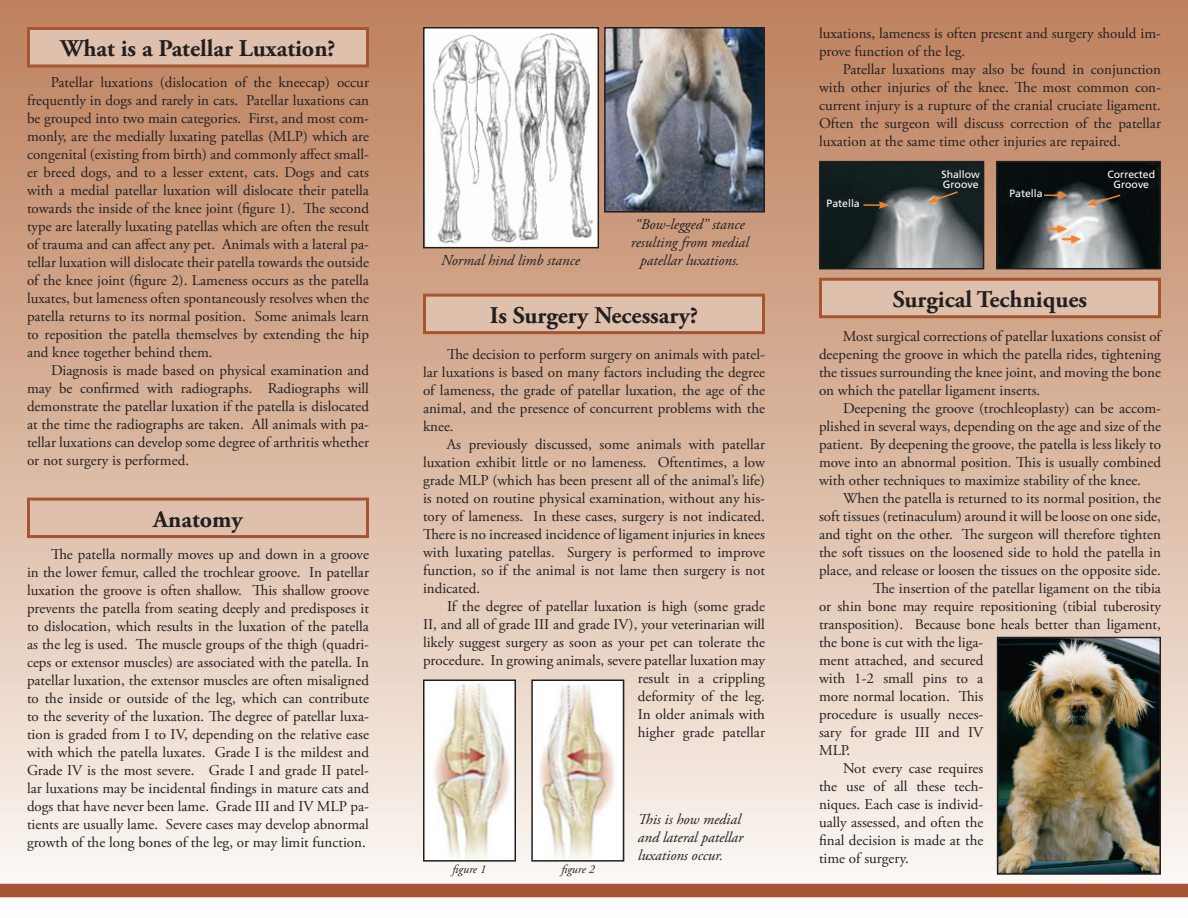
<style>
.page{position:relative;width:1188px;height:918px;background:#fff}
.page>*{position:absolute;margin:0;border:0;box-sizing:border-box;transform-origin:0 0}
.t1{font:700 24px "Adobe Garamond Pro";color:#231f20}
.t2{font:15px/18px "Adobe Garamond Pro";color:#231f20;text-align:justify}
.t3{font:italic 15px/18px "Adobe Garamond Pro";color:#231f20;text-align:center}
.t4{font:italic 12px "Adobe Garamond Pro";color:#231f20}
.t5{font:10.5px/10.5px "Frutiger";color:#fff}
</style>
<div class="page">
<div style="left:0;top:0;width:1188px;height:918px;background:linear-gradient(to bottom,#bb7d58,#fcf9f4)"></div>
<img style="left:822px;top:164px;width:159px;height:102px">
<div style="left:819px;top:161px;width:165px;height:108px;border:2px solid #231f20"></div>
<div style="left:0;top:884px;width:1188px;height:13px;background:#a75433"></div>
<div style="left:28px;top:28px;width:340px;height:38px;background:#dec0ac"></div>
<div style="left:27px;top:27px;width:342px;height:41px;border:3px solid #a75433"></div>
<img style="left:426px;top:30px;width:170px;height:215px">
<div style="left:423px;top:27px;width:176px;height:221px;border:2px solid #231f20"></div>
<div style="left:28px;top:499px;width:340px;height:38px;background:#dec0ac"></div>
<div style="left:27px;top:498px;width:342px;height:40px;border:3px solid #a75433"></div>
<div style="left:424px;top:295px;width:340px;height:38px;background:#dec0ac"></div>
<div style="left:423px;top:294px;width:342px;height:40px;border:3px solid #a75433"></div>
<div style="left:820px;top:279px;width:340px;height:38px;background:#dec0ac"></div>
<div style="left:819px;top:278px;width:342px;height:40px;border:3px solid #a75433"></div>
<img style="left:1000px;top:640px;width:158px;height:232px">
<div style="left:997px;top:637px;width:164px;height:238px;border:2px solid #231f20"></div>
<img style="left:607px;top:30px;width:155px;height:180px">
<div style="left:604px;top:27px;width:161px;height:186px;border:2px solid #231f20"></div>
<img style="left:426px;top:683px;width:87px;height:176px">
<div style="left:423px;top:680px;width:93px;height:182px;border:2px solid #231f20"></div>
<img style="left:534px;top:683px;width:87px;height:176px">
<div style="left:531px;top:680px;width:93px;height:182px;border:2px solid #231f20"></div>
<img style="left:999px;top:164px;width:159px;height:102px">
<div style="left:996px;top:161px;width:165px;height:108px;border:2px solid #231f20"></div>
<svg style="left:864px;top:201px;width:25px;height:8px"></svg>
<svg style="left:927px;top:190px;width:32px;height:13px"></svg>
<svg style="left:1044px;top:191px;width:24px;height:8px"></svg>
<svg style="left:1086px;top:193px;width:36px;height:13px"></svg>
<svg style="left:1048px;top:225px;width:33px;height:18px"></svg>
<h1 class="t1" style="left:60px;top:39px;width:277px">What is a Patellar Luxation?</h1>
<p class="t2" style="left:27px;top:75px;width:344px;text-indent:24px">Patellar luxations (dislocation of the kneecap) occur frequently in dogs and rarely in cats. Patellar luxations can be grouped into two main categories. First, and most com&shy;monly, are the medially luxating patellas (MLP) which are congenital (existing from birth) and commonly affect small&shy;er breed dogs, and to a lesser extent, cats. Dogs and cats with a medial patellar luxation will dislocate their patella towards the inside of the knee joint (figure 1). The second type are laterally luxating patellas which are often the result of trauma and can affect any pet. Animals with a lateral pa&shy;tellar luxation will dislocate their patella towards the outside of the knee joint (figure 2). Lameness occurs as the patella luxates, but lameness often spontaneously resolves when the patella returns to its normal position. Some animals learn to reposition the patella themselves by extending the hip and knee together behind them.</p>
<p class="t2" style="left:27px;top:363px;width:344px;text-indent:24px">Diagnosis is made based on physical examination and may be confirmed with radiographs. Radiographs will demonstrate the patellar luxation if the patella is dislocated at the time the radiographs are taken. All animals with pa&shy;tellar luxations can develop some degree of arthritis whether or not surgery is performed.</p>
<h1 class="t1" style="left:153px;top:509px;width:91px">Anatomy</h1>
<p class="t2" style="left:27px;top:547px;width:344px;text-indent:24px">The patella normally moves up and down in a groove in the lower femur, called the trochlear groove. In patellar luxation the groove is often shallow. This shallow groove prevents the patella from seating deeply and predisposes it to dislocation, which results in the luxation of the patella as the leg is used. The muscle groups of the thigh (quadri&shy;ceps or extensor muscles) are associated with the patella. In patellar luxation, the extensor muscles are often misaligned to the inside or outside of the leg, which can contribute to the severity of the luxation. The degree of patellar luxa&shy;tion is graded from I to IV, depending on the relative ease with which the patella luxates. Grade I is the mildest and Grade IV is the most severe. Grade I and grade II patel&shy;lar luxations may be incidental findings in mature cats and dogs that have never been lame. Grade III and IV MLP pa&shy;tients are usually lame. Severe cases may develop abnormal growth of the long bones of the leg, or may limit function.</p>
<p class="t3" style="left:441px;top:253px;width:140px">Normal hind limb stance</p>
<p class="t3" style="left:631px;top:217px;width:119px">“Bow-legged” stance resulting from medial patellar luxations.</p>
<h1 class="t1" style="left:490px;top:305px;width:210px">Is Surgery Necessary?</h1>
<p class="t2" style="left:423px;top:346px;width:344px;text-indent:24px">The decision to perform surgery on animals with patel&shy;lar luxations is based on many factors including the degree of lameness, the grade of patellar luxation, the age of the animal, and the presence of concurrent problems with the knee.</p>
<p class="t2" style="left:423px;top:436px;width:344px;text-indent:24px">As previously discussed, some animals with patellar luxation exhibit little or no lameness. Oftentimes, a low grade MLP (which has been present all of the animal’s life) is noted on routine physical examination, without any his&shy;tory of lameness. In these cases, surgery is not indicated.<br>There is no increased incidence of ligament injuries in knees with luxating patellas. Surgery is performed to improve function, so if the animal is not lame then surgery is not indicated.</p>
<p class="t2" style="left:423px;top:598px;width:344px;text-align:right">If the degree of patellar luxation is high (some grade<br>II, and all of grade III and grade IV), your veterinarian will likely suggest surgery as soon as your pet can tolerate the procedure. In growing animals, severe patellar luxation may result in a crippling<br>deformity of the leg.<br>In older animals with<br>higher grade patellar</p>
<p class="t4" style="left:452px;top:864px;width:35px">figure 1</p>
<p class="t4" style="left:561px;top:864px;width:35px">figure 2</p>
<p class="t3" style="left:638px;top:812px;width:107px;text-align:left">This is how medial and lateral patellar luxations occur.</p>
<p class="t2" style="left:819px;top:26px;width:344px">luxations, lameness is often present and surgery should im&shy;prove function of the leg.</p>
<p class="t2" style="left:819px;top:62px;width:343px;text-indent:24px">Patellar luxations may also be found in conjunction with other injuries of the knee. The most common con&shy;current injury is a rupture of the cranial cruciate ligament.<br>Often the surgeon will discuss correction of the patellar luxation at the same time other injuries are repaired.</p>
<p class="t5" style="left:827px;top:199px;width:35px">Patella</p>
<p class="t5" style="left:941px;top:170px;width:40px">Shallow<br>Groove</p>
<p class="t5" style="left:1009px;top:189px;width:35px">Patella</p>
<p class="t5" style="left:1108px;top:170px;width:49px;text-align:center">Corrected<br>Groove</p>
<h1 class="t1" style="left:893px;top:289px;width:196px">Surgical Techniques</h1>
<p class="t2" style="left:819px;top:329px;width:344px;text-indent:24px">Most surgical corrections of patellar luxations consist of deepening the groove in which the patella rides, tightening the tissues surrounding the knee joint, and moving the bone on which the patellar ligament inserts.</p>
<p class="t2" style="left:819px;top:401px;width:344px;text-indent:24px">Deepening the groove (trochleoplasty) can be accom&shy;plished in several ways, depending on the age and size of the patient. By deepening the groove, the patella is less likely to move into an abnormal position. This is usually combined with other techniques to maximize stability of the knee.</p>
<p class="t2" style="left:843px;top:491px;width:320px">When the patella is returned to its normal position, the</p>
<p class="t2" style="left:819px;top:509px;width:343px">soft tissues (retinaculum) around it will be loose on one side,</p>
<p class="t2" style="left:819px;top:527px;width:344px">and tight on the other. The surgeon will therefore tighten</p>
<p class="t2" style="left:819px;top:545px;width:344px">the soft tissues on the loosened side to hold the patella in</p>
<p class="t2" style="left:819px;top:563px;width:343px">place, and release or loosen the tissues on the opposite side.</p>
<p class="t2" style="left:873px;top:581px;width:289px">The insertion of the patellar ligament on the tibia</p>
<p class="t2" style="left:819px;top:599px;width:344px">or shin bone may require repositioning (tibial tuberosity</p>
<p class="t2" style="left:819px;top:617px;width:344px">transposition). Because bone heals better than ligament,</p>
<p class="t2" style="left:819px;top:635px;width:166px">the bone is cut with the liga-</p>
<p class="t2" style="left:819px;top:653px;width:166px">ment attached, and secured</p>
<p class="t2" style="left:819px;top:671px;width:166px">with 1-2 small pins to a</p>
<p class="t2" style="left:819px;top:689px;width:166px">more normal location. This</p>
<p class="t2" style="left:819px;top:707px;width:166px">procedure is usually neces-</p>
<p class="t2" style="left:819px;top:725px;width:166px">sary for grade III and IV</p>
<p class="t2" style="left:819px;top:743px;width:33px">MLP.</p>
<p class="t2" style="left:843px;top:761px;width:142px">Not every case requires</p>
<p class="t2" style="left:819px;top:779px;width:166px">the use of all these tech-</p>
<p class="t2" style="left:819px;top:797px;width:166px">niques. Each case is individ-</p>
<p class="t2" style="left:819px;top:815px;width:166px">ually assessed, and often the</p>
<p class="t2" style="left:819px;top:833px;width:166px">final decision is made at the</p>
<p class="t2" style="left:819px;top:851px;width:91px">time of surgery.</p>
</div>
